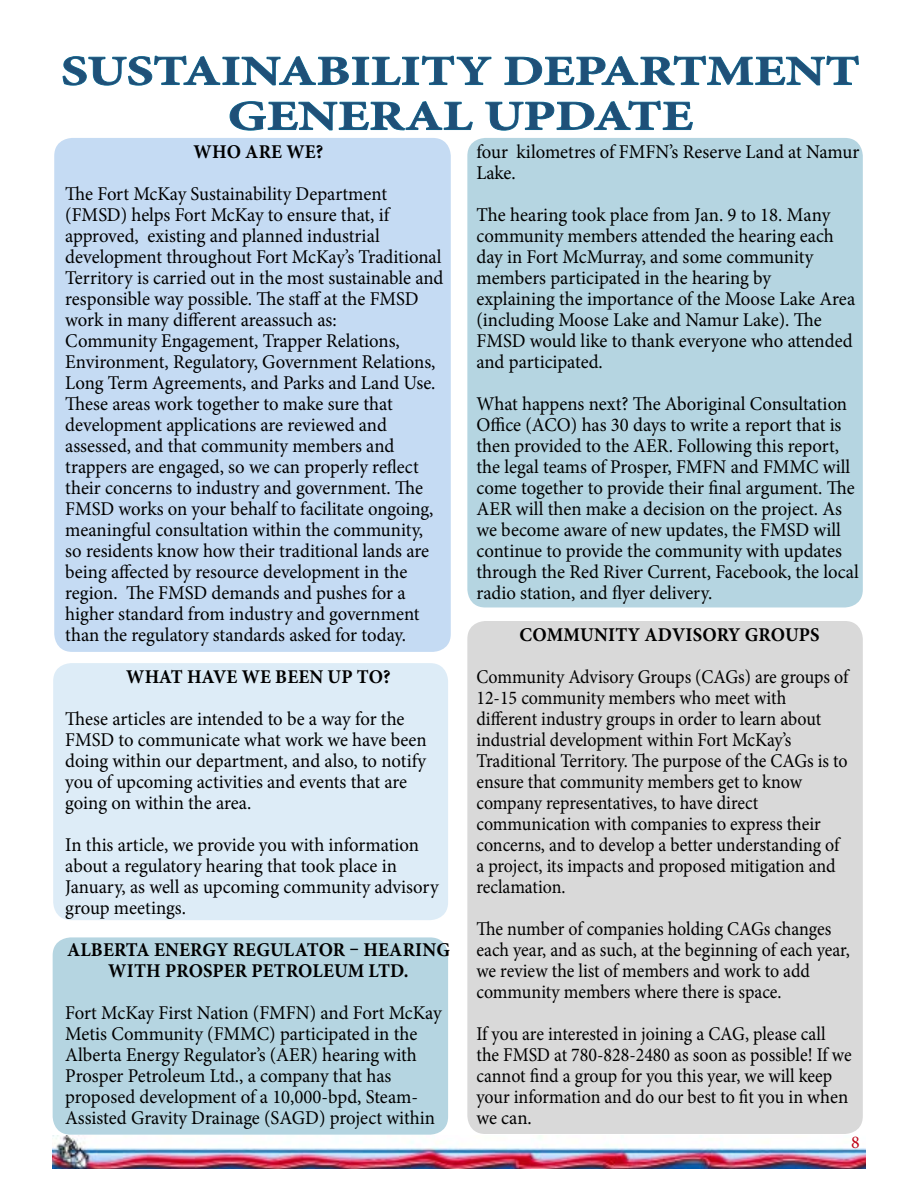
<style>
.page{position:relative;width:918px;height:1188px;background:#fff}
.page>*{position:absolute;margin:0;border:0;box-sizing:border-box;transform-origin:0 0}
.t1{font:700 42px "Minion Pro";color:#1f5078;scale:1.28 1}
.t2{font:19.5px/21px "Minion Pro";color:#000;scale:.96 1}
.t3{font:19.5px/21px "Minion Pro";color:#000;scale:.92 1}
.t4{font:700 19.5px/21px "Minion Pro";letter-spacing:.01em;color:#000;text-align:center;scale:.96 1}
.t5{font:18px "Minion Pro";color:#bd0015}
</style>
<div class="page">
<img style="left:53px;top:1135px;width:812px;height:34px">
<div style="left:467px;top:621px;width:396px;height:513px;background:#d9d9d9;border-radius:18px"></div>
<div style="left:467px;top:138px;width:396px;height:469px;background:#b5d5e1;border-radius:18px"></div>
<div style="left:53px;top:937px;width:395px;height:198px;background:#b5d5e1;border-radius:18px"></div>
<div style="left:53px;top:663px;width:395px;height:257px;background:#ddecf7;border-radius:18px"></div>
<div style="left:54px;top:138px;width:397px;height:514px;background:#c5dbf3;border-radius:18px"></div>
<svg style="left:62px;top:55px;width:430px;height:31px"></svg>
<svg style="left:504px;top:55px;width:355px;height:31px"></svg>
<svg style="left:229px;top:101px;width:244px;height:30px"></svg>
<svg style="left:485px;top:100px;width:208px;height:31px"></svg>
<h1 class="t1" style="left:61px;top:42px;width:25px">SUSTAINABILITY</h1>
<h1 class="t1" style="left:503px;top:42px;width:28px">DEPART</h1>
<h1 class="t1" style="left:707px;top:42px;width:66px">MENT</h1>
<h1 class="t1" style="left:228px;top:87px;width:29px">GENERAL</h1>
<h1 class="t1" style="left:484px;top:87px;width:28px">UPDATE</h1>
<p class="t4" style="left:194px;top:141px;width:137px">WHO ARE WE?</p>
<p class="t2" style="left:65px;top:183px;width:396px">The Fort McKay Sustainability Department (FMSD) helps Fort McKay to ensure that, if approved, existing and planned industrial development throughout Fort McKay’s Traditional Territory is carried out in the most sustainable and responsible way possible. The staff at the FMSD work in many different areassuch as:<br>Community Engagement, Trapper Relations, Environment, Regulatory, Government Relations, Long Term Agreements, and Parks and Land Use.<br>These areas work together to make sure that development applications are reviewed and assessed, and that community members and trappers are engaged, so we can properly reflect their concerns to industry and government. The FMSD works on your behalf to facilitate ongoing, meaningful consultation within the community, so residents know how their traditional lands are being affected by resource development in the region. The FMSD demands and pushes for a higher standard from industry and government than the regulatory standards asked for today.</p>
<p class="t4" style="left:126px;top:666px;width:277px">WHAT HAVE WE BEEN UP TO?</p>
<p class="t2" style="left:65px;top:708px;width:378px">These articles are intended to be a way for the FMSD to communicate what work we have been doing within our department, and also, to notify you of upcoming activities and events that are going on within the area.</p>
<p class="t2" style="left:65px;top:834px;width:390px">In this article, we provide you with information about a regulatory hearing that took place in January, as well as upcoming community advisory group meetings.</p>
<p class="t4" style="left:67px;top:939px;width:400px">ALBERTA ENERGY REGULATOR – HEARING<br>WITH PROSPER PETROLEUM LTD.</p>
<p class="t2" style="left:65px;top:1002px;width:394px">Fort McKay First Nation (FMFN) and Fort McKay Metis Community (FMMC) participated in the Alberta Energy Regulator’s (AER) hearing with Prosper Petroleum Ltd., a company that has proposed development of a 10,000-bpd, Steam-Assisted Gravity Drainage (SAGD) project within</p>
<p class="t2" style="left:476px;top:141px;width:400px">four kilometres of FMFN’s Reserve Land at Namur<br>Lake.</p>
<p class="t2" style="left:476px;top:204px;width:396px">The hearing took place from Jan. 9 to 18. Many community members attended the hearing each day in Fort McMurray, and some community members participated in the hearing by<br>explaining the importance of the Moose Lake Area (including Moose Lake and Namur Lake). The FMSD would like to thank everyone who attended and participated.</p>
<p class="t2" style="left:476px;top:393px;width:400px">What happens next? The Aboriginal Consultation Office (ACO) has 30 days to write a report that is then provided to the AER. Following this report, the legal teams of Prosper, FMFN and FMMC will come together to provide their final argument. The AER will then make a decision on the project. As we become aware of new updates, the FMSD will continue to provide the community with updates through the Red River Current, Facebook, the local radio station, and flyer delivery.</p>
<p class="t4" style="left:519px;top:624px;width:314px">COMMUNITY ADVISORY GROUPS</p>
<p class="t3" style="left:476px;top:666px;width:406px">Community Advisory Groups (CAGs) are groups of 12-15 community members who meet with different industry groups in order to learn about industrial development within Fort McKay’s Traditional Territory. The purpose of the CAGs is to ensure that community members get to know company representatives, to have direct communication with companies to express their concerns, and to develop a better understanding of a project, its impacts and proposed mitigation and reclamation.</p>
<p class="t3" style="left:476px;top:918px;width:407px">The number of companies holding CAGs changes each year, and as such, at the beginning of each year, we review the list of members and work to add community members where there is space.</p>
<p class="t3" style="left:476px;top:1023px;width:409px">If you are interested in joining a CAG, please call the FMSD at 780-828-2480 as soon as possible! If we cannot find a group for you this year, we will keep your information and do our best to fit you in when we can.</p>
<p class="t5" style="left:851px;top:1130px;width:10px">8</p>
</div>
